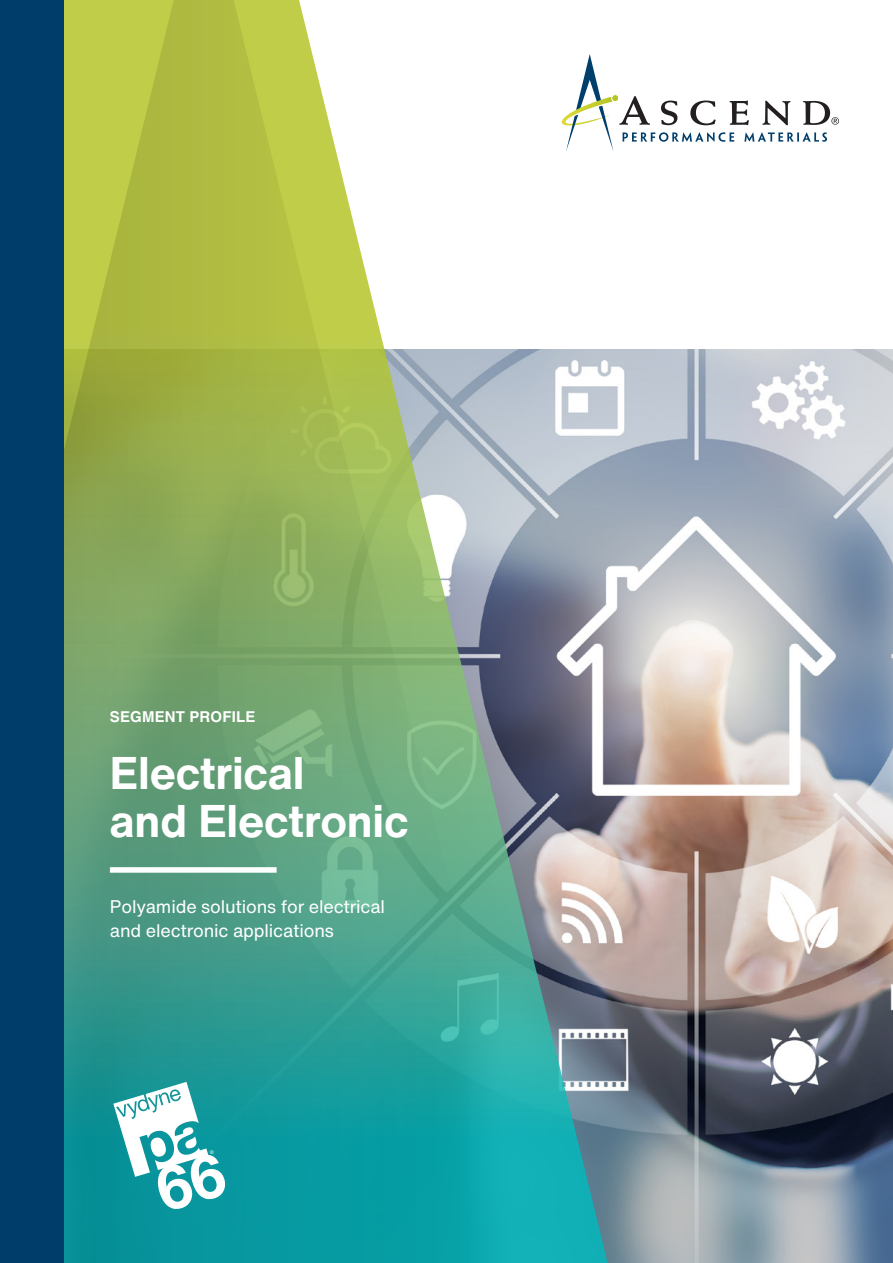
<style>
.page{position:relative;width:893px;height:1263px;background:#fff}
.page>*{position:absolute;margin:0;border:0;box-sizing:border-box;transform-origin:0 0}
.t1{font:700 45px/48px "Helvetica Now Text";letter-spacing:-.005em;color:#fff}
.cover_deck{font:18px/24px "Helvetica Now Text";letter-spacing:-.01em;color:#fff}
.cover_deck-2{font:700 15px "Helvetica";letter-spacing:.01em;color:#fff}
.t2{font:5.1px "Arial";color:#fff}
</style>
<div class="page">
<img style="left:789px;top:350px;width:104px;height:913px">
<img style="left:63px;top:0;width:726px;height:1263px">
<div style="left:0;top:0;width:63px;height:1263px;background:#003d6a"></div>
<svg style="left:541px;top:54px;width:298px;height:98px"></svg>
<div style="left:110px;top:867px;width:167px;height:6px;background:#fff"></div>
<svg style="left:113px;top:1082px;width:112px;height:127px"></svg>
<p class="cover_deck-2" style="left:110px;top:707px;width:147px">SEGMENT PROFILE</p>
<p class="t1" style="left:110px;top:748px;width:300px">Electrical<br>and Electronic</p>
<p class="cover_deck" style="left:110px;top:894px;width:277px">Polyamide solutions for electrical and electronic applications</p>
<p class="t2" style="left:210px;top:1148px;width:5px">®</p>
</div>
